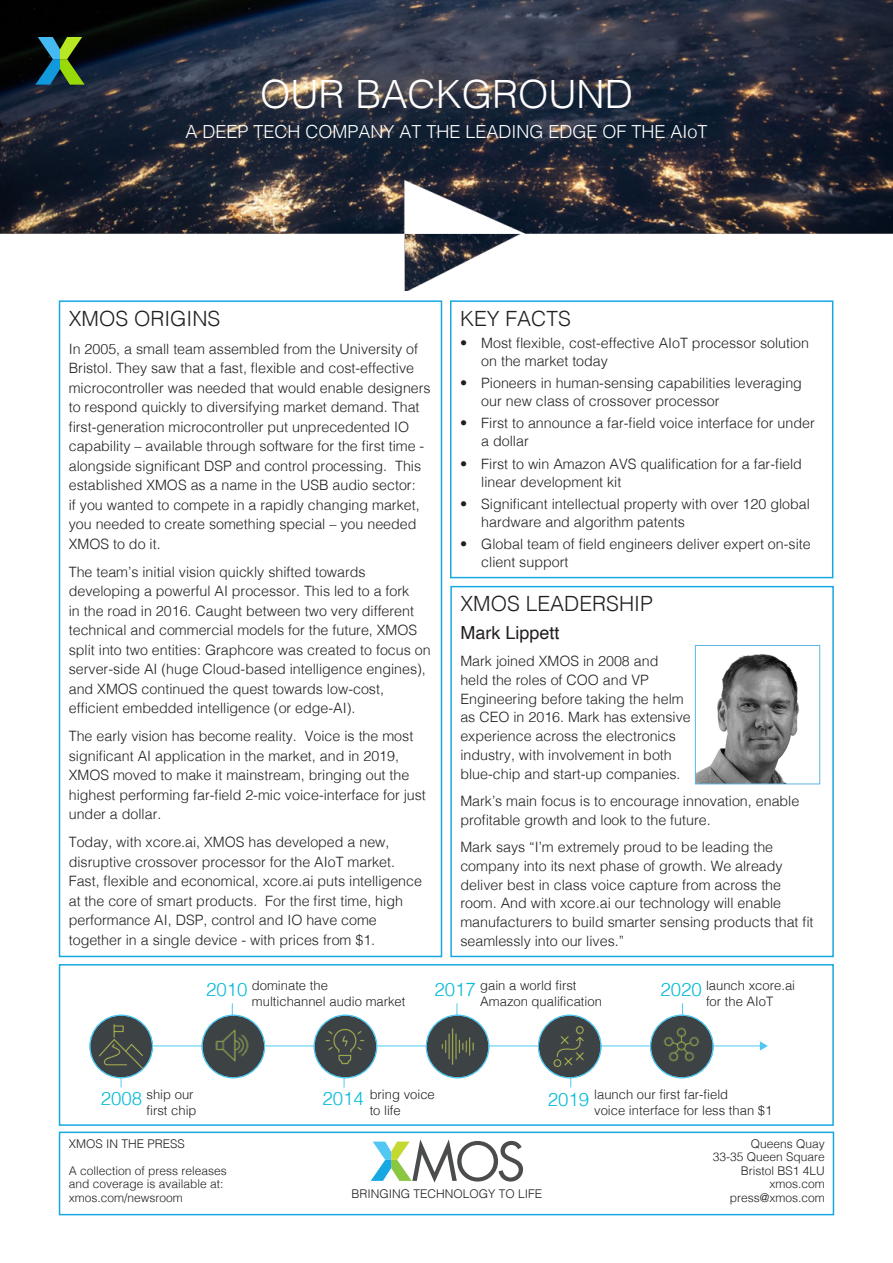
<style>
.page{position:relative;width:893px;height:1263px;background:#fff}
.page>*{position:absolute;margin:0;border:0;box-sizing:border-box;transform-origin:0 0}
.t1{font:300 39px "Helvetica";color:#fff}
.t2{font:300 21px "Helvetica";color:#231f20}
.t3{font:300 18.6px "Helvetica";color:#03bbd7}
.t4{font:300 18px "Helvetica";color:#fff}
.t5{font:18px "Helvetica";color:#231f20}
.t6{font:300 14.25px/19.5px "Helvetica";color:#231f20}
.t7{font:300 13.05px/15.6px "Helvetica";color:#231f20}
.t8{font:300 12px/13.5px "Helvetica";color:#231f20}
.s1{font-size:18.6px;color:#03bbd7}
</style>
<div class="page">
<div style="left:59px;top:300px;width:383px;height:657px;border:2px solid #18a8e1"></div>
<div style="left:450px;top:300px;width:383px;height:278px;border:2px solid #18a8e1"></div>
<svg style="left:371px;top:1139px;width:152px;height:43px"></svg>
<img style="left:0;top:0;width:893px;height:291px">
<div style="left:450px;top:586px;width:384px;height:371px;border:2px solid #18a8e1"></div>
<div style="left:59px;top:1131px;width:775px;height:84px;border:2px solid #18a8e1"></div>
<svg style="left:35px;top:37px;width:50px;height:48px"></svg>
<img style="left:697px;top:654px;width:102px;height:128px">
<div style="left:695px;top:645px;width:125px;height:139px;border:1px solid #5cb5e6"></div>
<div style="left:59px;top:964px;width:775px;height:162px;border:2px solid #18a8e1"></div>
<hr style="left:137px;top:1045px;width:624px;height:1px;background:#50c8f3">
<svg style="left:760px;top:1041px;width:8px;height:9px"></svg>
<hr style="left:570px;top:1034px;width:1px;height:53px;background:#50c8f3">
<svg style="left:538px;top:1015px;width:63px;height:63px"></svg>
<div style="left:538px;top:1015px;width:63px;height:63px;border:1px solid #50c8f3;border-radius:50%"></div>
<img style="left:546px;top:1023px;width:47px;height:47px">
<hr style="left:456px;top:1003px;width:1px;height:65px;background:#50c8f3">
<svg style="left:426px;top:1015px;width:63px;height:63px"></svg>
<div style="left:426px;top:1015px;width:63px;height:63px;border:1px solid #50c8f3;border-radius:50%"></div>
<img style="left:434px;top:1023px;width:47px;height:47px">
<hr style="left:344px;top:1034px;width:1px;height:53px;background:#50c8f3">
<svg style="left:314px;top:1015px;width:63px;height:63px"></svg>
<div style="left:314px;top:1015px;width:63px;height:63px;border:1px solid #50c8f3;border-radius:50%"></div>
<hr style="left:232px;top:1003px;width:1px;height:65px;background:#50c8f3">
<div style="left:202px;top:1015px;width:63px;height:63px;background:#3d4245;border-radius:50%"></div>
<div style="left:202px;top:1015px;width:63px;height:63px;border:1px solid #50c8f3;border-radius:50%"></div>
<hr style="left:121px;top:1034px;width:1px;height:53px;background:#50c8f3">
<div style="left:90px;top:1015px;width:62px;height:63px;background:#3d4245;border-radius:50%"></div>
<div style="left:89px;top:1015px;width:64px;height:63px;border:1px solid #50c8f3;border-radius:50%"></div>
<img style="left:322px;top:1023px;width:47px;height:47px">
<hr style="left:682px;top:1003px;width:1px;height:65px;background:#50c8f3">
<div style="left:651px;top:1015px;width:62px;height:63px;background:#3d4245;border-radius:50%"></div>
<div style="left:650px;top:1015px;width:64px;height:63px;border:1px solid #50c8f3;border-radius:50%"></div>
<img style="left:211px;top:1024px;width:38px;height:38px">
<img style="left:664px;top:1027px;width:35px;height:35px">
<img style="left:97px;top:1023px;width:47px;height:47px">
<p class="t1" style="left:260px;top:60px;width:374px">OUR BACKGROUND</p>
<p class="t4" style="left:185px;top:116px;width:524px">A DEEP TECH COMPANY AT THE LEADING EDGE OF THE AIoT</p>
<p class="t2" style="left:69px;top:300px;width:153px">XMOS ORIGINS</p>
<p class="t6" style="left:69px;top:338px;width:363px">In 2005, a small team assembled from the University of Bristol. They saw that a fast, flexible and cost-effective microcontroller was needed that would enable designers to respond quickly to diversifying market demand. That first-generation microcontroller put unprecedented IO capability – available through software for the first time - alongside significant DSP and control processing. This established XMOS as a name in the USB audio sector:<br>if you wanted to compete in a rapidly changing market, you needed to create something special – you needed XMOS to do it.</p>
<p class="t6" style="left:69px;top:561px;width:363px">The team’s initial vision quickly shifted towards developing a powerful AI processor. This led to a fork<br>in the road in 2016. Caught between two very different technical and commercial models for the future, XMOS split into two entities: Graphcore was created to focus on server-side AI (huge Cloud-based intelligence engines), and XMOS continued the quest towards low-cost, efficient embedded intelligence (or edge-AI).</p>
<p class="t6" style="left:69px;top:725px;width:359px">The early vision has become reality. Voice is the most significant AI application in the market, and in 2019, XMOS moved to make it mainstream, bringing out the highest performing far-field 2-mic voice-interface for just under a dollar.</p>
<p class="t6" style="left:69px;top:831px;width:355px">Today, with xcore.ai, XMOS has developed a new, disruptive crossover processor for the AIoT market.<br>Fast, flexible and economical, xcore.ai puts intelligence at the core of smart products. For the first time, high performance AI, DSP, control and IO have come together in a single device - with prices from $1.</p>
<p class="t2" style="left:460px;top:300px;width:112px">KEY FACTS</p>
<p class="t6" style="left:481px;top:333px;width:329px;line-height:18px;text-indent:-21px">• Most flexible, cost-effective AIoT processor solution on the market today</p>
<p class="t6" style="left:481px;top:373px;width:322px;line-height:18px;text-indent:-21px">• Pioneers in human-sensing capabilities leveraging our new class of crossover processor</p>
<p class="t6" style="left:481px;top:413px;width:335px;line-height:18px;text-indent:-21px">• First to announce a far-field voice interface for under a dollar</p>
<p class="t6" style="left:481px;top:453px;width:322px;line-height:18px;text-indent:-21px">• First to win Amazon AVS qualification for a far-field linear development kit</p>
<p class="t6" style="left:481px;top:494px;width:330px;line-height:18px;text-indent:-21px">• Significant intellectual property with over 120 global hardware and algorithm patents</p>
<p class="t6" style="left:481px;top:534px;width:331px;line-height:18px;text-indent:-21px">• Global team of field engineers deliver expert on-site client support</p>
<p class="t2" style="left:460px;top:586px;width:194px">XMOS LEADERSHIP</p>
<p class="t5" style="left:460px;top:619px;width:101px">Mark Lippett</p>
<p class="t6" style="left:460px;top:651px;width:232px;line-height:18.8px">Mark joined XMOS in 2008 and<br>held the roles of COO and VP<br>Engineering before taking the helm as CEO in 2016. Mark has extensive experience across the electronics industry, with involvement in both blue-chip and start-up companies.</p>
<p class="t6" style="left:460px;top:790px;width:340px;line-height:18.8px">Mark’s main focus is to encourage innovation, enable profitable growth and look to the future.</p>
<p class="t6" style="left:460px;top:836px;width:355px;line-height:18.8px">Mark says “I’m extremely proud to be leading the company into its next phase of growth. We already deliver best in class voice capture from across the room. And with xcore.ai our technology will enable manufacturers to build smarter sensing products that fit seamlessly into our lives.”</p>
<p class="t7" style="left:252px;top:976px;width:155px;text-indent:-46px"><span class="s1">2010</span> dominate the<br>multichannel audio market</p>
<p class="t7" style="left:480px;top:976px;width:123px;text-indent:-46px"><span class="s1">2017</span> gain a world first<br>Amazon qualification</p>
<p class="t7" style="left:706px;top:976px;width:91px;text-indent:-46px"><span class="s1">2020</span> launch xcore.ai for the AIoT</p>
<p class="t3" style="left:101px;top:1083px;width:43px">2008</p>
<p class="t7" style="left:594px;top:1086px;width:180px;text-indent:-46px"><span class="s1">2019</span> launch our first far-field<br>voice interface for less than $1</p>
<p class="t7" style="left:147px;top:1086px;width:51px">ship our first chip</p>
<p class="t7" style="left:370px;top:1086px;width:67px">bring voice to life</p>
<p class="t3" style="left:322px;top:1083px;width:43px">2014</p>
<p class="t8" style="left:69px;top:1136px;width:118px">XMOS IN THE PRESS</p>
<p class="t8" style="left:69px;top:1163px;width:160px">A collection of press releases and coverage is available at:</p>
<p class="t8" style="left:69px;top:1190px;width:116px">xmos.com/newsroom</p>
<p class="t8" style="left:351px;top:1186px;width:192px">BRINGING TECHNOLOGY TO LIFE</p>
<p class="t8" style="left:751px;top:1136px;width:76px">Queens Quay</p>
<p class="t8" style="left:713px;top:1149px;width:114px">33-35 Queen Square</p>
<p class="t8" style="left:741px;top:1163px;width:86px">Bristol BS1 4LU</p>
<p class="t8" style="left:769px;top:1176px;width:57px">xmos.com</p>
<p class="t8" style="left:730px;top:1190px;width:96px">press@xmos.com</p>
</div>
